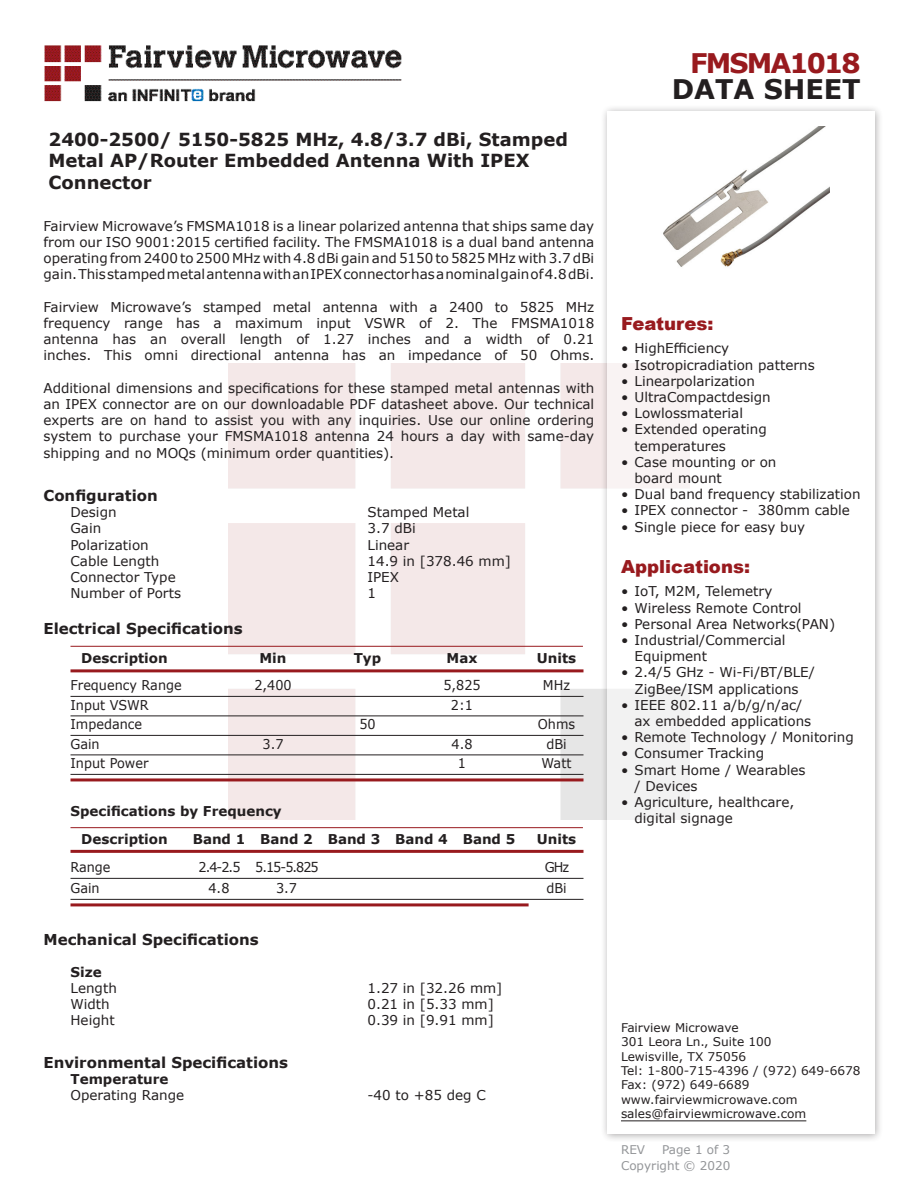
<style>
.page{position:relative;width:918px;height:1188px;background:#fff}
.page>*{position:absolute;margin:0;border:0;box-sizing:border-box;transform-origin:0 0}
.FM{font:700 27px "Verdana";letter-spacing:-.07em;color:#981a1e}
.t1{font:700 27px "Verdana";color:#231f20}
.Web_Description_Para{font:700 18px/21.6px "Verdana";color:#231f20}
.Applications_Header{font:900 18px "Arial";color:#981a1e}
.Head1{font:700 15px "Verdana";color:#231f20}
.MarketingDescription{font:13.5px/16.2px "Verdana";color:#231f20}
.Specs_Para{font:13.5px "Verdana";color:#231f20}
.Table-Body{font:13.5px "Verdana";color:#231f20;scale:.95 1}
.Table_Header_Frequen{font:700 13.5px "Verdana";color:#231f20}
.Table_Body_Frequency{font:13.5px "Verdana";color:#231f20;scale:.95 1}
.Head2{font:700 13.5px "Verdana";color:#231f20}
.Table-Header{font:700 13.5px "Verdana";color:#231f20}
.Head2_after_Head1{font:700 13.5px "Verdana";color:#231f20}
.FM_Info{font:12px "Verdana";color:#231f20}
.REV_Info{font:12px "Verdana";color:#939598}
</style>
<div class="page">
<img style="left:44px;top:45px;width:358px;height:57px">
<hr style="left:70px;top:646px;width:513px;height:1px;background:#981a1e">
<hr style="left:70px;top:669px;width:514px;height:3px;background:#981a1e">
<hr style="left:70px;top:696px;width:514px;height:1px;background:#231f20">
<hr style="left:70px;top:716px;width:514px;height:1px;background:#231f20">
<hr style="left:70px;top:735px;width:514px;height:1px;background:#231f20">
<hr style="left:70px;top:755px;width:514px;height:1px;background:#231f20">
<hr style="left:70px;top:774px;width:514px;height:1px;background:#231f20">
<hr style="left:70px;top:778px;width:514px;height:3px;background:#981a1e">
<hr style="left:70px;top:827px;width:513px;height:1px;background:#981a1e">
<hr style="left:70px;top:850px;width:514px;height:3px;background:#981a1e">
<hr style="left:70px;top:878px;width:514px;height:1px;background:#231f20">
<hr style="left:70px;top:899px;width:514px;height:1px;background:#231f20">
<hr style="left:70px;top:903px;width:459px;height:3px;background:#981a1e">
<div style="left:600px;top:104px;width:284px;height:1039px;background:#231f20;opacity:.75"></div>
<div style="left:608px;top:111px;width:267px;height:1023px;background:#fff"></div>
<hr style="left:621px;top:1120px;width:185px;height:1px;background:#231f20">
<img style="left:663px;top:126px;width:167px;height:141px">
<p class="Web_Description_Para" style="left:49px;top:128px;width:521px">2400-2500/ 5150-5825 MHz, 4.8/3.7 dBi, Stamped<br>Metal AP/Router Embedded Antenna With IPEX<br>Connector</p>
<p class="MarketingDescription" style="left:44px;top:217px;width:552px;text-align:justify">Fairview Microwave’s FMSMA1018 is a linear polarized antenna that ships same day from our ISO 9001:2015 certified facility. The FMSMA1018 is a dual band antenna operating from 2400 to 2500 MHz with 4.8 dBi gain and 5150 to 5825 MHz with 3.7 dBi gain. This stamped metal antenna with an IPEX connector has a nominal gain of 4.8 dBi.</p>
<p class="MarketingDescription" style="left:44px;top:298px;width:552px;text-align:justify">Fairview Microwave’s stamped metal antenna with a 2400 to 5825 MHz frequency range has a maximum input VSWR of 2. The FMSMA1018 antenna has an overall length of 1.27 inches and a width of 0.21 inches. This omni directional antenna has an impedance of 50 Ohms.</p>
<p class="MarketingDescription" style="left:44px;top:379px;width:552px;text-align:justify">Additional dimensions and specifications for these stamped metal antennas with an IPEX connector are on our downloadable PDF datasheet above. Our technical experts are on hand to assist you with any inquiries. Use our online ordering system to purchase your FMSMA1018 antenna 24 hours a day with same-day shipping and no MOQs (minimum order quantities).</p>
<p class="Head1" style="left:44px;top:485px;width:116px">Configuration</p>
<p class="Specs_Para" style="left:70px;top:503px;width:48px">Design</p>
<p class="Specs_Para" style="left:368px;top:503px;width:103px">Stamped Metal</p>
<p class="Specs_Para" style="left:70px;top:519px;width:32px">Gain</p>
<p class="Specs_Para" style="left:368px;top:519px;width:50px">3.7 dBi</p>
<p class="Specs_Para" style="left:70px;top:536px;width:80px">Polarization</p>
<p class="Specs_Para" style="left:368px;top:536px;width:43px">Linear</p>
<p class="Specs_Para" style="left:70px;top:552px;width:90px">Cable Length</p>
<p class="Specs_Para" style="left:368px;top:552px;width:145px">14.9 in [378.46 mm]</p>
<p class="Specs_Para" style="left:70px;top:568px;width:107px">Connector Type</p>
<p class="Specs_Para" style="left:368px;top:568px;width:33px">IPEX</p>
<p class="Specs_Para" style="left:70px;top:584px;width:112px">Number of Ports</p>
<p class="Specs_Para" style="left:368px;top:584px;width:10px">1</p>
<p class="Head1" style="left:44px;top:618px;width:201px">Electrical Specifications</p>
<p class="Table-Header" style="left:81px;top:649px;width:88px">Description</p>
<p class="Table-Header" style="left:259px;top:649px;width:29px">Min</p>
<p class="Table-Header" style="left:354px;top:649px;width:29px">Typ</p>
<p class="Table-Header" style="left:447px;top:649px;width:32px">Max</p>
<p class="Table-Header" style="left:537px;top:649px;width:41px">Units</p>
<p class="Table-Body" style="left:70px;top:676px;width:119px">Frequency Range</p>
<p class="Table-Body" style="left:254px;top:676px;width:41px">2,400</p>
<p class="Table-Body" style="left:443px;top:676px;width:41px">5,825</p>
<p class="Table-Body" style="left:543px;top:676px;width:30px">MHz</p>
<p class="Table-Body" style="left:70px;top:696px;width:84px">Input VSWR</p>
<p class="Table-Body" style="left:451px;top:696px;width:25px">2:1</p>
<p class="Table-Body" style="left:70px;top:715px;width:77px">Impedance</p>
<p class="Table-Body" style="left:359px;top:715px;width:19px">50</p>
<p class="Table-Body" style="left:538px;top:715px;width:41px">Ohms</p>
<p class="Table-Body" style="left:70px;top:735px;width:32px">Gain</p>
<p class="Table-Body" style="left:263px;top:735px;width:24px">3.7</p>
<p class="Table-Body" style="left:452px;top:735px;width:24px">4.8</p>
<p class="Table-Body" style="left:546px;top:735px;width:23px">dBi</p>
<p class="Table-Body" style="left:70px;top:754px;width:84px">Input Power</p>
<p class="Table-Body" style="left:458px;top:754px;width:10px">1</p>
<p class="Table-Body" style="left:542px;top:754px;width:33px">Watt</p>
<p class="Head2" style="left:70px;top:801px;width:213px">Specifications by Frequency</p>
<p class="Table_Header_Frequen" style="left:81px;top:829px;width:88px">Description</p>
<p class="Table_Header_Frequen" style="left:193px;top:829px;width:324px">Band 1 Band 2 Band 3 Band 4 Band 5</p>
<p class="Table_Header_Frequen" style="left:537px;top:829px;width:41px">Units</p>
<p class="Table_Body_Frequency" style="left:70px;top:858px;width:44px">Range</p>
<p class="Table_Body_Frequency" style="left:198px;top:858px;width:128px">2.4-2.5 5.15-5.825</p>
<p class="Table_Body_Frequency" style="left:545px;top:858px;width:27px">GHz</p>
<p class="Table_Body_Frequency" style="left:70px;top:879px;width:32px">Gain</p>
<p class="Table_Body_Frequency" style="left:209px;top:879px;width:24px">4.8</p>
<p class="Table_Body_Frequency" style="left:276px;top:879px;width:24px">3.7</p>
<p class="Table_Body_Frequency" style="left:546px;top:879px;width:23px">dBi</p>
<p class="Head1" style="left:44px;top:929px;width:217px">Mechanical Specifications</p>
<p class="Head2" style="left:70px;top:962px;width:33px">Size</p>
<p class="Specs_Para" style="left:70px;top:979px;width:48px">Length</p>
<p class="Specs_Para" style="left:368px;top:979px;width:136px">1.27 in [32.26 mm]</p>
<p class="Specs_Para" style="left:70px;top:995px;width:41px">Width</p>
<p class="Specs_Para" style="left:368px;top:995px;width:128px">0.21 in [5.33 mm]</p>
<p class="Specs_Para" style="left:70px;top:1011px;width:46px">Height</p>
<p class="Specs_Para" style="left:368px;top:1011px;width:128px">0.39 in [9.91 mm]</p>
<p class="Head1" style="left:44px;top:1051px;width:246px">Environmental Specifications</p>
<p class="Head2_after_Head1" style="left:70px;top:1069px;width:100px">Temperature</p>
<p class="Specs_Para" style="left:70px;top:1086px;width:115px">Operating Range</p>
<p class="Specs_Para" style="left:368px;top:1086px;width:120px">-40 to +85 deg C</p>
<p class="FM" style="left:690px;top:44px;width:172px">FMSMA1018</p>
<p class="t1" style="left:672px;top:70px;width:191px">DATA SHEET</p>
<p class="Applications_Header" style="left:621px;top:311px;width:94px">Features:</p>
<p class="MarketingDescription" style="left:621px;top:340px;width:110px">• HighEfficiency</p>
<p class="MarketingDescription" style="left:621px;top:356px;width:195px">• Isotropicradiation patterns</p>
<p class="MarketingDescription" style="left:621px;top:373px;width:136px">• Linearpolarization</p>
<p class="MarketingDescription" style="left:621px;top:389px;width:151px">• UltraCompactdesign</p>
<p class="MarketingDescription" style="left:621px;top:405px;width:124px">• Lowlossmaterial</p>
<p class="MarketingDescription" style="left:634px;top:421px;width:134px;text-indent:-14px">• Extended operating temperatures</p>
<p class="MarketingDescription" style="left:634px;top:454px;width:143px;text-indent:-14px">• Case mounting or on board mount</p>
<p class="MarketingDescription" style="left:621px;top:486px;width:241px">• Dual band frequency stabilization</p>
<p class="MarketingDescription" style="left:621px;top:502px;width:231px">• IPEX connector - 380mm cable</p>
<p class="MarketingDescription" style="left:621px;top:518px;width:186px">• Single piece for easy buy</p>
<p class="Applications_Header" style="left:621px;top:554px;width:131px">Applications:</p>
<p class="MarketingDescription" style="left:621px;top:583px;width:153px">• IoT, M2M, Telemetry</p>
<p class="MarketingDescription" style="left:621px;top:599px;width:182px">• Wireless Remote Control</p>
<p class="MarketingDescription" style="left:621px;top:616px;width:216px">• Personal Area Networks(PAN)</p>
<p class="MarketingDescription" style="left:634px;top:632px;width:153px;text-indent:-14px">• Industrial/Commercial<br>Equipment</p>
<p class="MarketingDescription" style="left:621px;top:664px;width:195px;text-align:center">• 2.4/5 GHz - Wi-Fi/BT/BLE/<br>ZigBee/ISM applications</p>
<p class="MarketingDescription" style="left:634px;top:697px;width:178px;text-indent:-14px">• IEEE 802.11 a/b/g/n/ac/ ax embedded applications</p>
<p class="MarketingDescription" style="left:621px;top:729px;width:234px">• Remote Technology / Monitoring</p>
<p class="MarketingDescription" style="left:621px;top:745px;width:145px">• Consumer Tracking</p>
<p class="MarketingDescription" style="left:634px;top:761px;width:173px;text-indent:-14px">• Smart Home / Wearables / Devices</p>
<p class="MarketingDescription" style="left:634px;top:794px;width:161px;text-indent:-14px">• Agriculture, healthcare, digital signage</p>
<p class="FM_Info" style="left:621px;top:1019px;width:119px">Fairview Microwave</p>
<p class="FM_Info" style="left:621px;top:1034px;width:152px">301 Leora Ln., Suite 100</p>
<p class="FM_Info" style="left:621px;top:1048px;width:127px">Lewisville, TX 75056</p>
<p class="FM_Info" style="left:621px;top:1062px;width:241px">Tel: 1-800-715-4396 / (972) 649-6678</p>
<p class="FM_Info" style="left:621px;top:1077px;width:130px">Fax: (972) 649-6689</p>
<p class="FM_Info" style="left:621px;top:1091px;width:178px">www.fairviewmicrowave.com</p>
<p class="FM_Info" style="left:621px;top:1106px;width:187px">sales@fairviewmicrowave.com</p>
<p class="REV_Info" style="left:621px;top:1141px;width:26px">REV</p>
<p class="REV_Info" style="left:662px;top:1141px;width:70px">Page 1 of 3</p>
<p class="REV_Info" style="left:621px;top:1157px;width:111px">Copyright © 2020</p>
</div>
